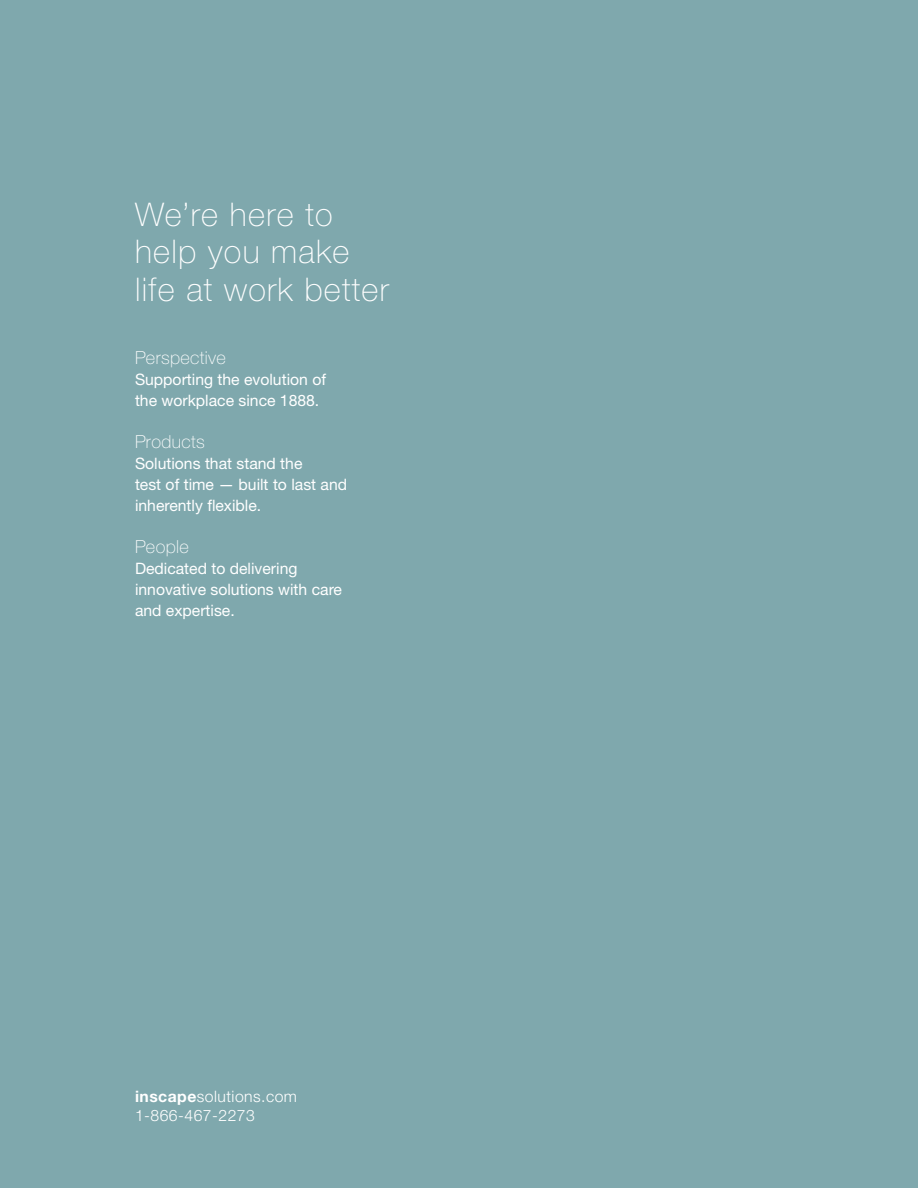
<style>
.page{position:relative;width:918px;height:1188px;background:#7fa8ad}
.page>*{position:absolute;margin:0;border:0;box-sizing:border-box;transform-origin:0 0}
.t1{font:100 32.7px/37.5px "Helvetica Neue LT Std";letter-spacing:.04em;color:#fff}
.t2{font:100 18px "Helvetica Neue LT Std";letter-spacing:.02em;color:#fff}
.t3{font:15.75px/21px "Helvetica Neue LT Std";color:#fff}
.t4{font:300 15.75px/18.9px "Helvetica Neue LT Std";letter-spacing:.03em;color:#fff}
.s1{font-weight:700}
</style>
<div class="page">
<h1 class="t1" style="left:135px;top:195px;width:255px">We’re here to help you make life at work better</h1>
<p class="t2" style="left:135px;top:347px;width:92px">Perspective</p>
<p class="t3" style="left:135px;top:368px;width:193px">Supporting the evolution of the workplace since 1888.</p>
<p class="t2" style="left:135px;top:431px;width:71px">Products</p>
<p class="t3" style="left:135px;top:452px;width:214px">Solutions that stand the<br>test of time — built to last and inherently flexible.</p>
<p class="t2" style="left:135px;top:536px;width:55px">People</p>
<p class="t3" style="left:135px;top:557px;width:209px">Dedicated to delivering innovative solutions with care and expertise.</p>
<p class="t4" style="left:135px;top:1086px;width:164px"><span class="s1">inscape</span>solutions.com<br>1-866-467-2273</p>
</div>
